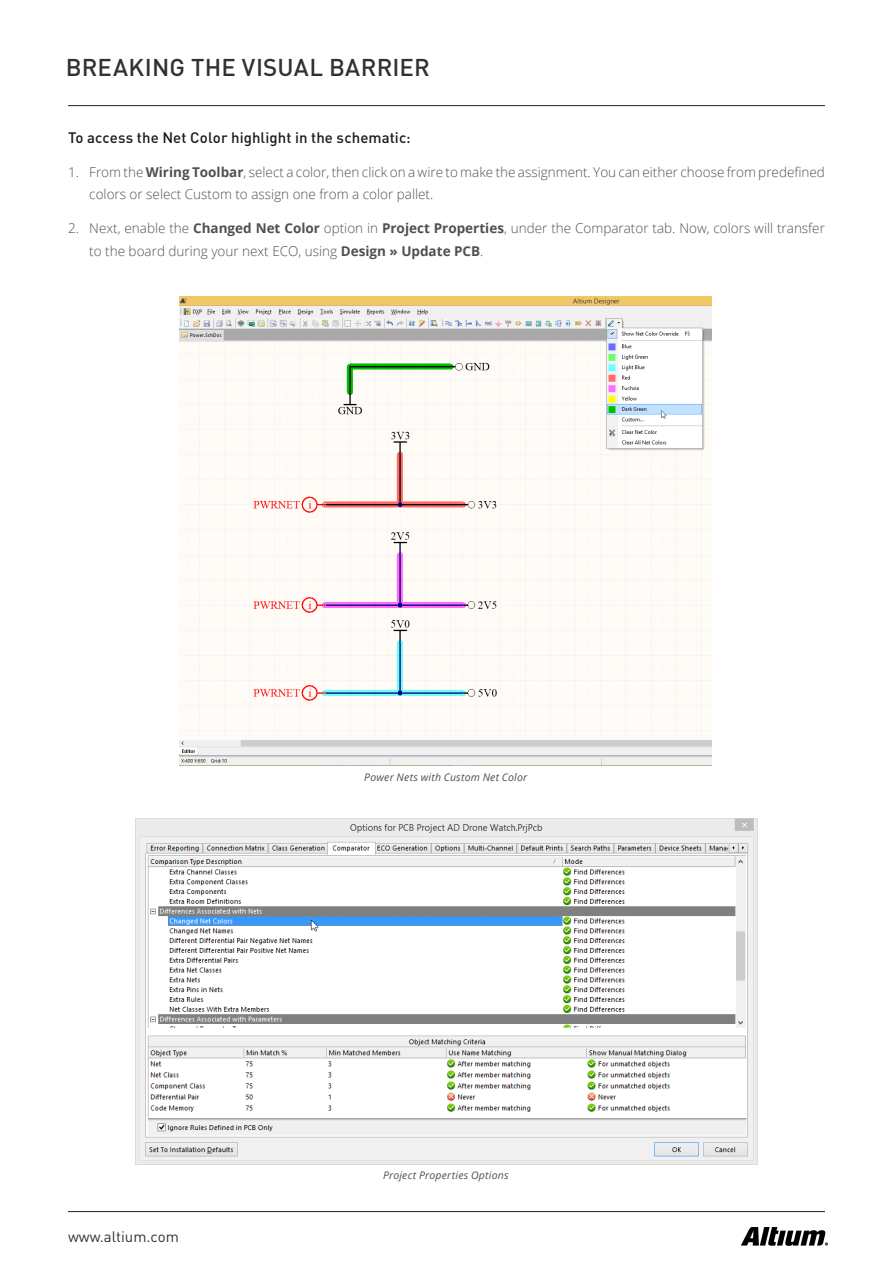
<style>
.page{position:relative;width:893px;height:1263px;background:#fff}
.page>*{position:absolute;margin:0;border:0;box-sizing:border-box;transform-origin:0 0}
.t1{font:500 24px "DIN Pro";letter-spacing:.005em;color:#303232}
.t2{font:500 15px "DIN Pro";letter-spacing:.005em;color:#1a1b1b}
.t3{font:15px "DIN Pro";color:#303232}
.t4{font:300 13.5px/22.5px "Open Sans";color:#4f5151}
.t5{font:italic 10.5px "Open Sans";letter-spacing:.02em;color:#4f5151}
.s1{font-weight:700}
</style>
<div class="page">
<img style="left:742px;top:1227px;width:85px;height:19px">
<hr style="left:68px;top:1211px;width:757px;height:1px;background:#231f20">
<hr style="left:68px;top:105px;width:757px;height:1px;background:#231f20">
<img style="left:180px;top:296px;width:532px;height:469px">
<img style="left:135px;top:819px;width:622px;height:345px">
<h1 class="t1" style="left:66px;top:51px;width:365px">BREAKING THE VISUAL BARRIER</h1>
<p class="t2" style="left:68px;top:127px;width:344px">To access the Net Color highlight in the schematic:</p>
<p class="t4" style="left:89px;top:160px;width:737px;text-indent:-21px">1. From the <span class="s1">Wiring Toolbar</span>, select a color, then click on a wire to make the assignment. You can either choose from predefined colors or select Custom to assign one from a color pallet.</p>
<p class="t4" style="left:89px;top:217px;width:737px;text-indent:-21px">2. Next, enable the <span class="s1">Changed Net Color</span> option in <span class="s1">Project Properties</span>, under the Comparator tab. Now, colors will transfer to the board during your next ECO, using <span class="s1">Design » Update PCB</span>.</p>
<p class="t5" style="left:364px;top:770px;width:164px">Power Nets with Custom Net Color</p>
<p class="t3" style="left:68px;top:1226px;width:112px">www.altium.com</p>
<p class="t5" style="left:383px;top:1168px;width:127px">Project Properties Options</p>
</div>
